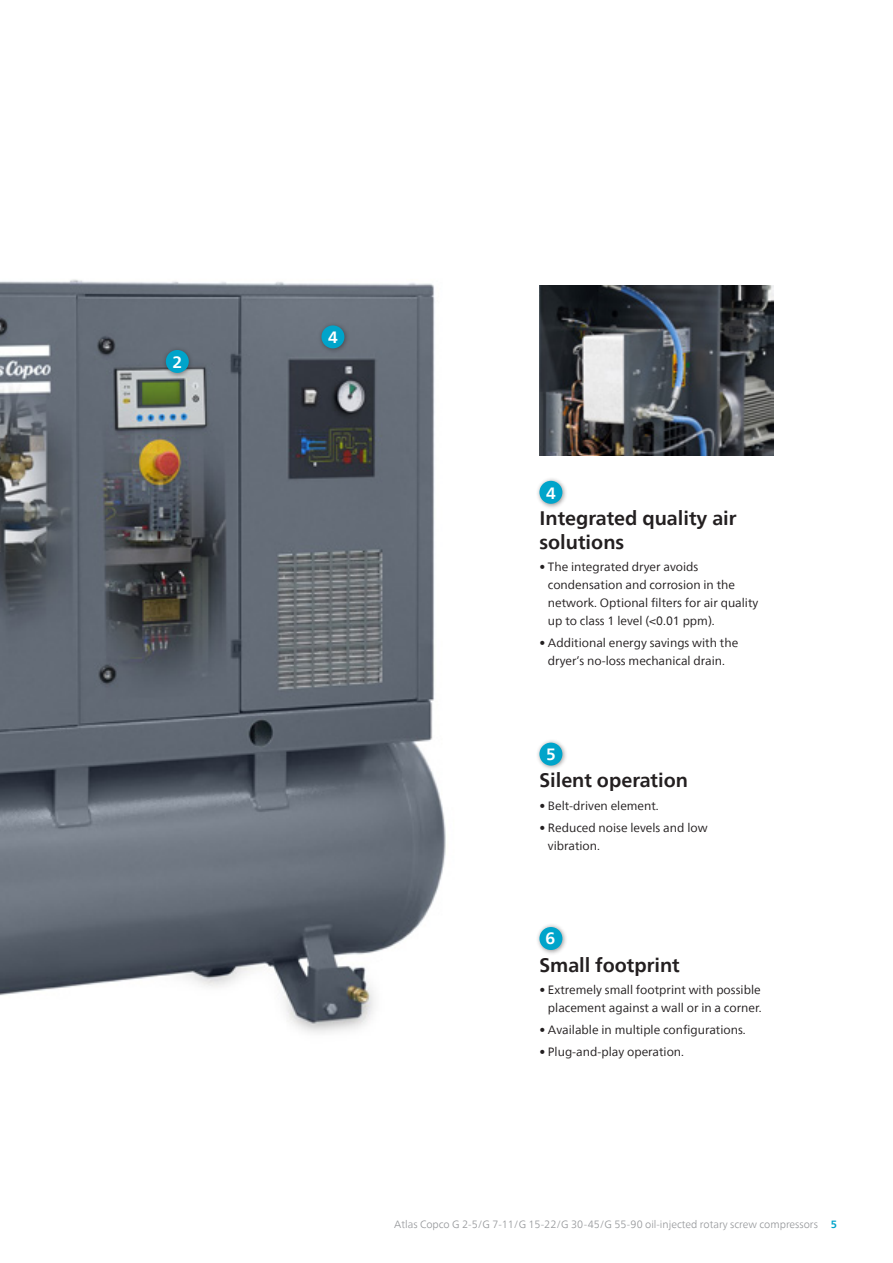
<style>
.page{position:relative;width:893px;height:1263px;background:#fff}
.page>*{position:absolute;margin:0;border:0;box-sizing:border-box;transform-origin:0 0}
.t1{font:700 19.5px/23.4px "Neue Frutiger World";color:#231f20}
.t2{font:700 16.35px "Neue Frutiger World";color:#fff}
.t3{font:12px/18px "Neue Frutiger World";color:#231f20}
.t4{font:300 10.5px "Neue Frutiger World";color:#939598}
.s1{font-weight:700;color:#00a4ca}
</style>
<div class="page">
<img style="left:0;top:279px;width:446px;height:754px">
<img style="left:539px;top:286px;width:235px;height:170px">
<div style="left:535px;top:477px;width:33px;height:32px;background:#231f20;opacity:.5"></div>
<div style="left:539px;top:481px;width:23px;height:23px;background:#00a4ca;border-radius:50%"></div>
<div style="left:535px;top:739px;width:33px;height:32px;background:#231f20;opacity:.5"></div>
<div style="left:539px;top:743px;width:23px;height:22px;background:#00a4ca;border-radius:50%"></div>
<div style="left:535px;top:923px;width:33px;height:32px;background:#231f20;opacity:.5"></div>
<div style="left:539px;top:927px;width:23px;height:23px;background:#00a4ca;border-radius:50%"></div>
<div style="left:162px;top:346px;width:32px;height:32px;background:#231f20;opacity:.5"></div>
<div style="left:166px;top:350px;width:23px;height:23px;background:#00a4ca;border-radius:50%"></div>
<div style="left:317px;top:321px;width:33px;height:33px;background:#231f20;opacity:.5"></div>
<div style="left:321px;top:325px;width:23px;height:23px;background:#00a4ca;border-radius:50%"></div>
<h2 class="t2" style="left:172px;top:348px;width:11px">2</h2>
<h2 class="t2" style="left:328px;top:323px;width:11px">4</h2>
<h2 class="t2" style="left:546px;top:478px;width:11px">4</h2>
<h1 class="t1" style="left:539px;top:507px;width:199px">Integrated quality air solutions</h1>
<p class="t3" style="left:548px;top:558px;width:212px;text-indent:-9px">• The integrated dryer avoids condensation and corrosion in the network. Optional filters for air quality up to class 1 level (&lt;0.01 ppm).</p>
<p class="t3" style="left:539px;top:634px;width:200px;text-align:center">• Additional energy savings with the dryer’s no-loss mechanical drain.</p>
<h2 class="t2" style="left:546px;top:740px;width:11px">5</h2>
<h1 class="t1" style="left:539px;top:768px;width:150px">Silent operation</h1>
<p class="t3" style="left:539px;top:796px;width:121px">• Belt-driven element.</p>
<p class="t3" style="left:548px;top:819px;width:161px;text-indent:-9px">• Reduced noise levels and low vibration.</p>
<h2 class="t2" style="left:546px;top:924px;width:11px">6</h2>
<h1 class="t1" style="left:539px;top:953px;width:142px">Small footprint</h1>
<p class="t3" style="left:539px;top:981px;width:224px;text-align:right">• Extremely small footprint with possible placement against a wall or in a corner.</p>
<p class="t3" style="left:539px;top:1021px;width:208px">• Available in multiple configurations.</p>
<p class="t3" style="left:539px;top:1043px;width:146px">• Plug-and-play operation.</p>
<p class="t4" style="left:394px;top:1216px;width:444px">Atlas Copco G 2-5/G 7-11/G 15-22/G 30-45/G 55-90 oil-injected rotary screw compressors <span class="s1">5</span></p>
</div>
